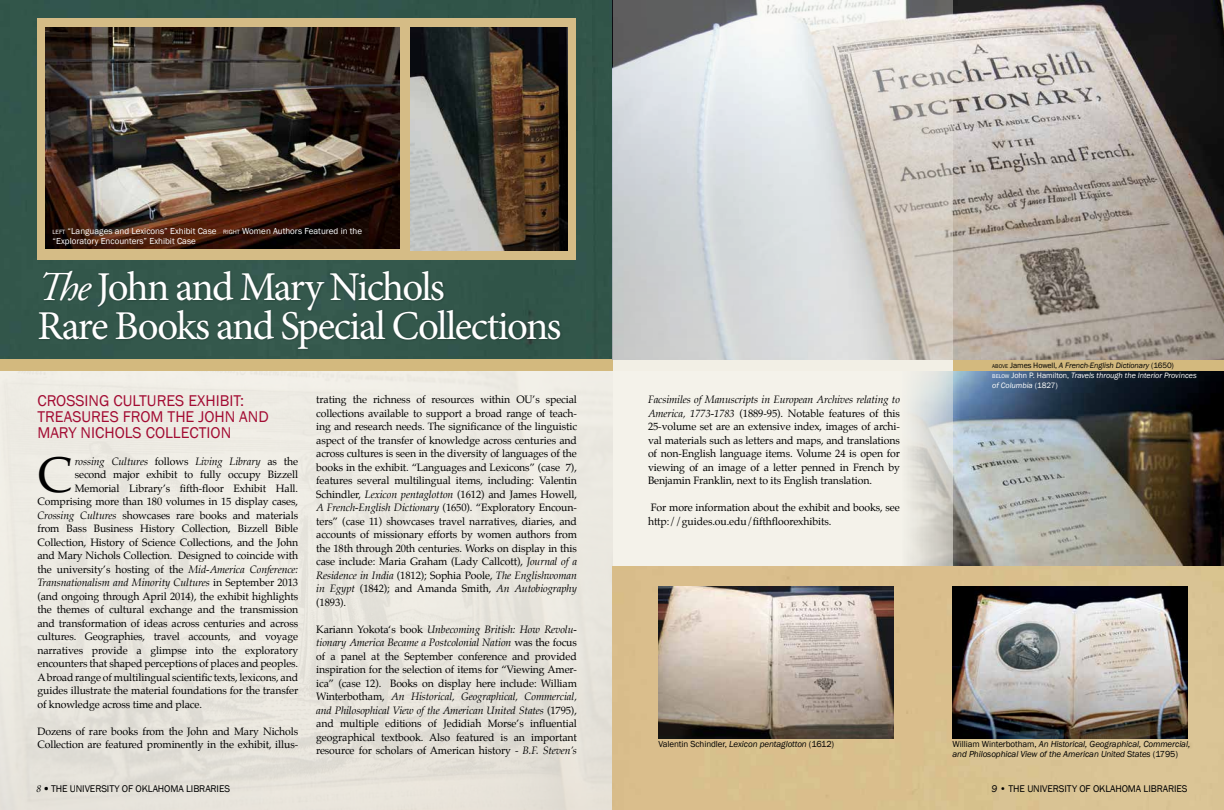
<style>
.page{position:relative;width:1224px;height:810px;background:#fff}
.page>*{position:absolute;margin:0;border:0;box-sizing:border-box;transform-origin:0 0}
.t1{font:49.2px "Palatino";color:#000}
.t2{font:41px/39px "Minion Pro";letter-spacing:-.045em;color:#fff}
.t3{font:16px/16px "Franklin Gothic";color:#a30c33}
.t4{font:10.5px/13.5px "Palatino";letter-spacing:-.01em;color:#000;text-align:justify}
.t5{font:italic 10.5px "Palatino";letter-spacing:-.01em;color:#000}
.t6{font:10px "Franklin Gothic";letter-spacing:-.01em;color:#000}
.t7{font:italic 9px/10px "Franklin Gothic";letter-spacing:-.01em;color:#000}
.t8{font:9px/10px "Franklin Gothic";color:#fff}
.t9{font:9px "Franklin Gothic";letter-spacing:-.01em;color:#000}
.t10{font:italic 8px/10.1px "Franklin Gothic";color:#fff}
.s1{font-size:6.3px}
.s2{font-family:"Adobe Garamond Pro";font-style:italic}
.s3{font-style:normal}
.s4{font-style:italic}
.s5{font-style:normal;font-size:5.6px;color:#000}
.s6{font-style:normal;color:#000}
.s7{color:#000}
.s8{font-style:normal;font-size:5.6px}
.s9{font-family:"Palatino";font-style:italic}
</style>
<div class="page">
<div style="left:0;top:0;width:613px;height:810px;background:#ebe8e0"></div>
<div style="left:0;top:0;width:612px;height:359px;background:#32564a"></div>
<div style="left:37px;top:18px;width:539px;height:242px;background:#d5bc86"></div>
<img style="left:46px;top:27px;width:353px;height:222px">
<div style="left:0;top:359px;width:1224px;height:12px;background:#d3b97e"></div>
<div style="left:37px;top:269px;width:526px;height:82px;background:#000;opacity:.3"></div>
<img style="left:410px;top:27px;width:157px;height:223px">
<img style="left:612px;top:0;width:612px;height:360px">
<img style="left:953px;top:371px;width:271px;height:195px">
<svg style="left:613px;top:0;width:340px;height:566px;background:#dcdcd9"></svg>
<img style="left:613px;top:566px;width:611px;height:244px">
<img style="left:953px;top:587px;width:235px;height:151px">
<img style="left:658px;top:587px;width:235px;height:151px">
<p class="t8" style="left:53px;top:226px;width:311px"><span class="s1">LEFT</span> “Languages and Lexicons” Exhibit Case <span class="s1">RIGHT</span> Women Authors Featured in the “Exploratory Encounters” Exhibit Case</p>
<h2 class="t2" style="left:37px;top:267px;width:526px"><span class="s2">The</span> John and Mary Nichols<br>Rare Books and Special Collections</h2>
<h3 class="t3" style="left:37px;top:393px;width:38px">Crossin</h3>
<h3 class="t3" style="left:99px;top:393px;width:33px">g Cultur</h3>
<h3 class="t3" style="left:166px;top:393px;width:47px">es Exhibit</h3>
<h3 class="t3" style="left:240px;top:393px;width:5px">:</h3>
<h3 class="t3" style="left:37px;top:409px;width:37px">Tr easur</h3>
<h3 class="t3" style="left:37px;top:409px;width:213px;text-indent:64px">es from th e John and<br>Mary Nichols Collection</h3>
<h1 class="t1" style="left:37px;top:443px;width:36px">C</h1>
<p class="t5" style="left:75px;top:455px;width:225px">rossing Cultures <span class="s3">follows</span> Living Library <span class="s3">as the</span></p>
<p class="t4" style="left:75px;top:469px;width:225px">second major exhibit to fully occupy Bizzell</p>
<p class="t4" style="left:75px;top:482px;width:225px">Memorial Library’s fifth-floor Exhibit Hall.</p>
<p class="t4" style="left:37px;top:496px;width:262px">Comprising more than 180 volumes in 15 display cases,</p>
<p class="t4" style="left:37px;top:509px;width:262px"><span class="s4">Crossing Cultures</span> showcases rare books and materials</p>
<p class="t4" style="left:37px;top:523px;width:262px">from Bass Business History Collection, Bizzell Bible</p>
<p class="t4" style="left:37px;top:536px;width:262px">Collection, History of Science Collections, and the John</p>
<p class="t4" style="left:37px;top:550px;width:262px">and Mary Nichols Collection. Designed to coincide with</p>
<p class="t4" style="left:37px;top:563px;width:262px">the university’s hosting of the <span class="s4">Mid-America Conference:</span></p>
<p class="t5" style="left:37px;top:576px;width:262px">Transnationalism and Minority Cultures <span class="s3">in September 2013</span></p>
<p class="t4" style="left:37px;top:590px;width:262px">(and ongoing through April 2014), the exhibit highlights</p>
<p class="t4" style="left:37px;top:604px;width:262px">the themes of cultural exchange and the transmission</p>
<p class="t4" style="left:37px;top:617px;width:262px">and transformation of ideas across centuries and across</p>
<p class="t4" style="left:37px;top:631px;width:262px">cultures. Geographies, travel accounts, and voyage</p>
<p class="t4" style="left:37px;top:644px;width:262px">narratives provide a glimpse into the exploratory</p>
<p class="t4" style="left:37px;top:658px;width:262px">encounters that shaped perceptions of places and peoples.</p>
<p class="t4" style="left:37px;top:671px;width:262px">A broad range of multilingual scientific texts, lexicons, and</p>
<p class="t4" style="left:37px;top:685px;width:262px">guides illustrate the material foundations for the transfer</p>
<p class="t4" style="left:37px;top:698px;width:166px">of knowledge across time and place.</p>
<p class="t4" style="left:37px;top:725px;width:262px">Dozens of rare books from the John and Mary Nichols<br>Collection are featured prominently in the exhibit, illus-</p>
<p class="t4" style="left:316px;top:394px;width:262px">trating the richness of resources within OU’s special collections available to support a broad range of teach&shy;ing and research needs. The significance of the linguistic aspect of the transfer of knowledge across centuries and across cultures is seen in the diversity of languages of the books in the exhibit. “Languages and Lexicons” (case 7), features several multilingual items, including: Valentin Schindler, <span class="s4">Lexicon pentaglotton</span> (1612) and James Howell, <span class="s4">A French-English Dictionary</span> (1650). “Exploratory Encoun&shy;ters” (case 11) showcases travel narratives, diaries, and accounts of missionary efforts by women authors from the 18th through 20th centuries. Works on display in this case include: Maria Graham (Lady Callcott), <span class="s4">Journal of a Residence in India</span> (1812); Sophia Poole, <span class="s4">The Englishwoman in Egypt</span> (1842); and Amanda Smith, <span class="s4">An Autobiography </span>(1893).</p>
<p class="t4" style="left:316px;top:623px;width:262px">Kariann Yokota‘s book <span class="s4">Unbecoming British: How Revolu&shy;tionary America Became a Postcolonial Nation</span> was the focus of a panel at the September conference and provided inspiration for the selection of items for “Viewing Amer&shy;ica” (case 12). Books on display here include: William Winterbotham, <span class="s4">An Historical, Geographical, Commercial, and Philosophical View of the American United States</span> (1795), and multiple editions of Jedidiah Morse’s influential geographical textbook. Also featured is an important resource for scholars of American history - <span class="s4">B.F. Steven’s</span></p>
<p class="t4" style="left:648px;top:394px;width:254px"><span class="s4">Facsimiles of Manuscripts in European Archives relating to America, 1773-1783</span> (1889-95). Notable features of this 25-volume set are an extensive index, images of archi&shy;val materials such as letters and maps, and translations of non-English language items. Volume 24 is open for viewing of an image of a letter penned in French by Benjamin Franklin, next to its English translation.</p>
<p class="t4" style="left:648px;top:502px;width:253px">For more information about the exhibit and books, see http://guides.ou.edu/fifthfloorexhibits.</p>
<p class="t10" style="left:992px;top:360px;width:206px"><span class="s5">ABOVE</span> <span class="s6">James Howell,</span> <span class="s7">A French-English Dictionary</span> <span class="s6">(1650)<br></span><span class="s8">BELOW</span> <span class="s3">John P. Hamilton,</span> Travels through the Interior Provinces of Columbia <span class="s3">(1827)</span></p>
<p class="t9" style="left:658px;top:739px;width:177px">Valentin Schindler, <span class="s4">Lexicon pentaglotton</span> (1612)</p>
<p class="t7" style="left:953px;top:739px;width:239px"><span class="s3">William Winterbotham,</span> An Historical, Geographical, Commercial, and Philosophical View of the American United States <span class="s3">(1795)</span></p>
<p class="t6" style="left:36px;top:782px;width:65px"><span class="s9">8 •</span> Th e Universit</p>
<p class="t6" style="left:115px;top:782px;width:82px">y of Oklahoma Librari</p>
<p class="t6" style="left:219px;top:782px;width:12px">es</p>
<p class="t6" style="left:991px;top:782px;width:67px"><span class="s4">9 •</span> Th e Universit</p>
<p class="t6" style="left:1072px;top:782px;width:82px">y of Oklahoma Librari</p>
<p class="t6" style="left:1177px;top:782px;width:12px">es</p>
</div>
